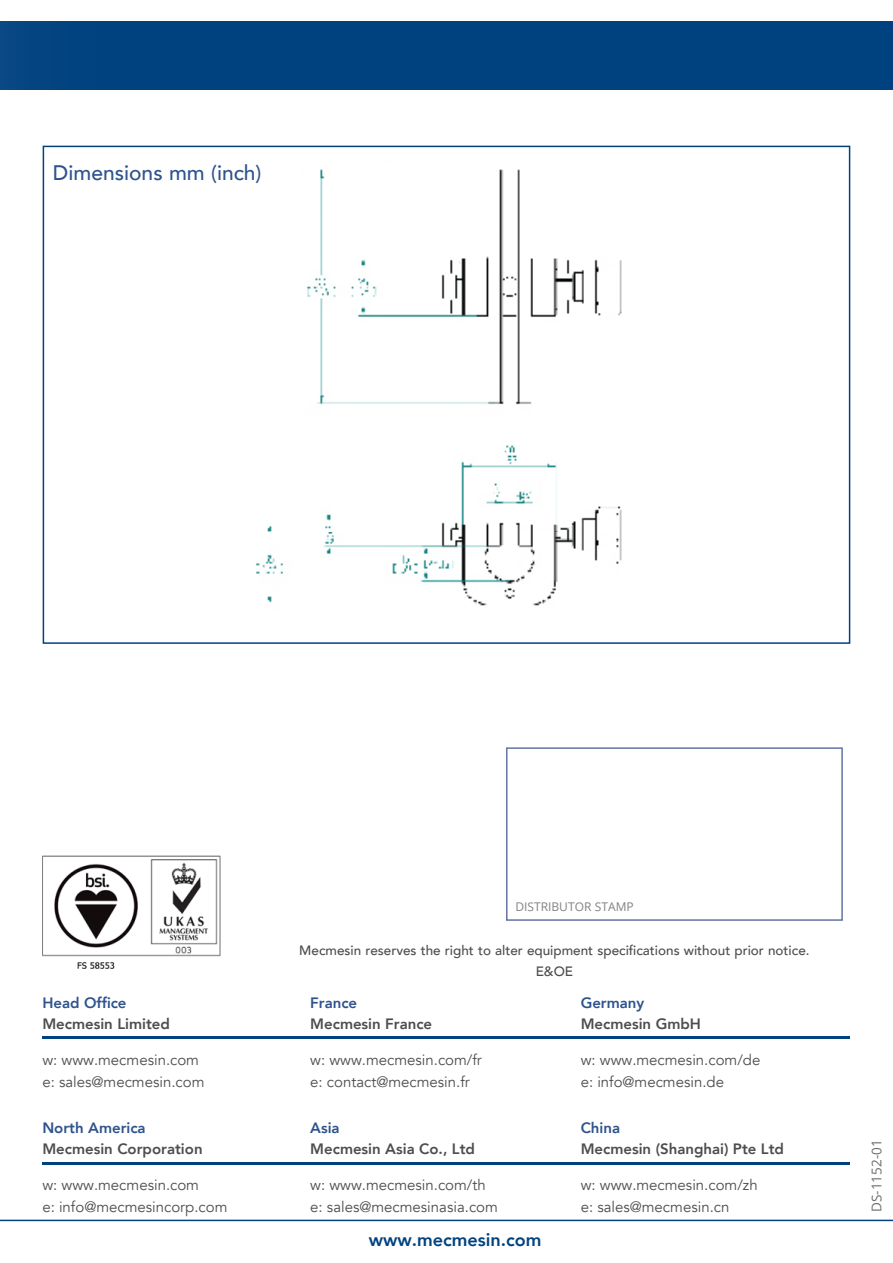
<style>
.page{position:relative;width:893px;height:1263px;background:#fff}
.page>*{position:absolute;margin:0;border:0;box-sizing:border-box;transform-origin:0 0}
.t1{font:500 21px "Avenir";color:#2e538d}
.t2{font:800 18px "Avenir";color:#004280}
.t3{font:15px/22.2px "Avenir";color:#4d4d4f}
.t4{font:800 15px "Avenir";color:#4d4d4f}
.t5{font:800 15px "Avenir";color:#2e538d}
.t6{font:500 13.5px/21px "Avenir";color:#4d4d4f;text-align:center}
.t7{font:13.5px "Open Sans";color:#6d6e71}
.t8{font:12px "Open Sans";color:#808285}
</style>
<div class="page">
<div style="left:0;top:21px;width:893px;height:68px;background:#004280"></div>
<hr style="left:0;top:1220px;width:893px;height:1px;background:#004280">
<img style="left:43px;top:855px;width:178px;height:114px">
<div style="left:506px;top:747px;width:337px;height:174px;background:#fff;border:2px solid #6375a5"></div>
<hr style="left:43px;top:1036px;width:807px;height:3px;background:#004280">
<hr style="left:43px;top:1162px;width:807px;height:2px;background:#004280">
<img style="left:256px;top:169px;width:366px;height:437px">
<h1 class="t1" style="left:53px;top:154px;width:210px">Dimensions mm (inch)</h1>
<p class="t5" style="left:42px;top:991px;width:86px">Head Office</p>
<p class="t4" style="left:42px;top:1012px;width:129px">Mecmesin Limited</p>
<p class="t3" style="left:42px;top:1048px;width:164px">w: www.mecmesin.com e: sales@mecmesin.com</p>
<p class="t5" style="left:42px;top:1116px;width:105px">North America</p>
<p class="t4" style="left:42px;top:1137px;width:162px">Mecmesin Corporation</p>
<p class="t3" style="left:42px;top:1174px;width:187px">w: www.mecmesin.com<br>e: info@mecmesincorp.com</p>
<p class="t8" style="left:515px;top:898px;width:120px">DISTRIBUTOR STAMP</p>
<p class="t6" style="left:299px;top:939px;width:512px">Mecmesin reserves the right to alter equipment specifications without prior notice.<br>E&amp;OE</p>
<p class="t5" style="left:310px;top:991px;width:48px">France</p>
<p class="t4" style="left:310px;top:1012px;width:123px">Mecmesin France</p>
<p class="t3" style="left:310px;top:1048px;width:173px">w: www.mecmesin.com/fr e: contact@mecmesin.fr</p>
<p class="t5" style="left:310px;top:1116px;width:31px">Asia</p>
<p class="t4" style="left:310px;top:1137px;width:166px">Mecmesin Asia Co., Ltd</p>
<p class="t3" style="left:310px;top:1174px;width:189px">w: www.mecmesin.com/th e: sales@mecmesinasia.com</p>
<p class="t2" style="left:369px;top:1226px;width:174px">www.mecmesin.com</p>
<p class="t5" style="left:581px;top:991px;width:65px">Germany</p>
<p class="t4" style="left:581px;top:1012px;width:122px">Mecmesin GmbH</p>
<p class="t3" style="left:581px;top:1048px;width:181px">w: www.mecmesin.com/de e: info@mecmesin.de</p>
<p class="t5" style="left:581px;top:1116px;width:41px">China</p>
<p class="t4" style="left:581px;top:1137px;width:205px">Mecmesin (Shanghai) Pte Ltd</p>
<p class="t3" style="left:581px;top:1174px;width:178px">w: www.mecmesin.com/zh e: sales@mecmesin.cn</p>
<p class="t7" style="left:867px;top:1212px;width:74px;rotate:-90deg">DS-1152-01</p>
</div>
